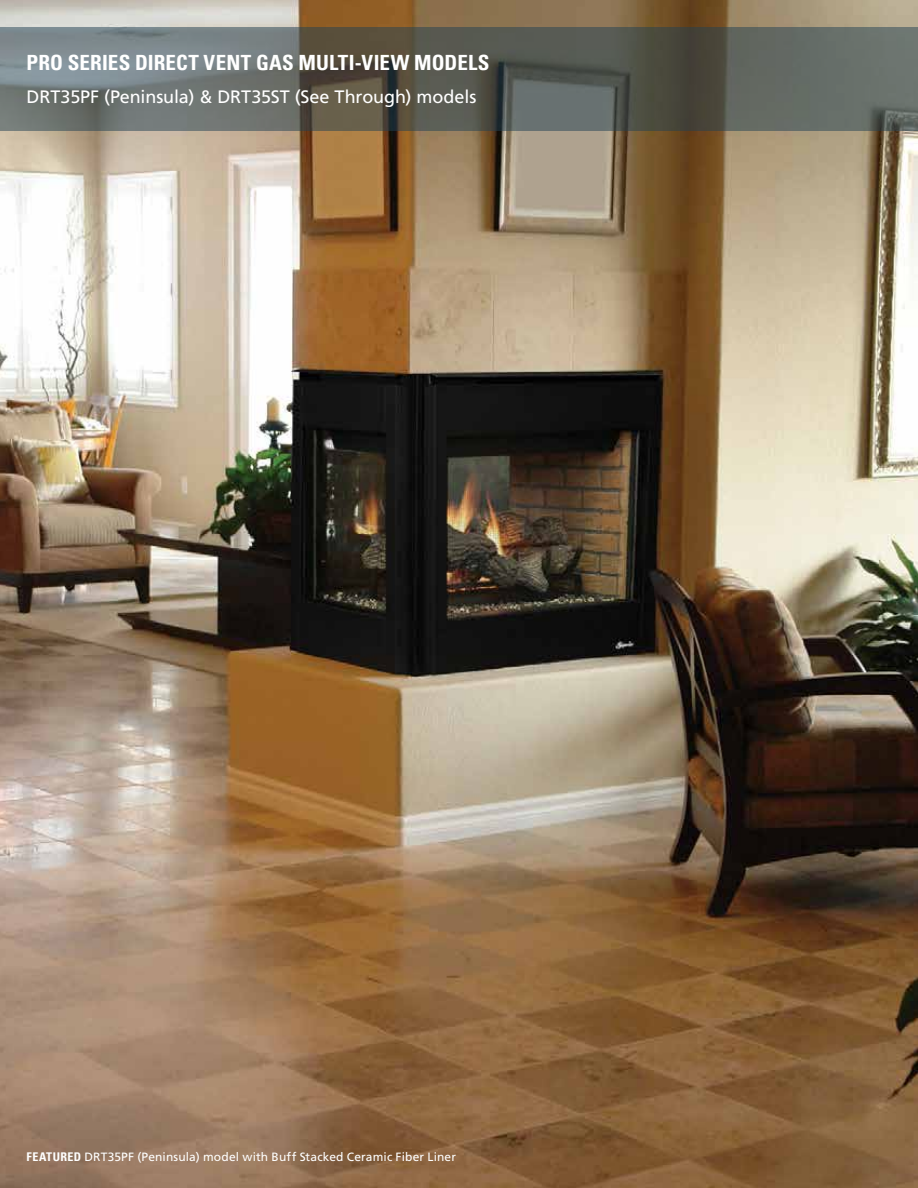
<style>
.page{position:relative;width:918px;height:1188px;background:#fff}
.page>*{position:absolute;margin:0;border:0;box-sizing:border-box;transform-origin:0 0}
.t1{font:21px "Univers Com 67 Bold Cond";letter-spacing:.005em;color:#fff}
.t2{font:18px "Frutiger LT Std";letter-spacing:-.005em;color:#fff}
.t3{font:12px "Frutiger LT Std";letter-spacing:.015em;color:#fff}
.s1{font-family:"Univers Com 67 Bold Cond"}
</style>
<div class="page">
<img style="left:0;top:0;width:918px;height:1188px">
<svg style="left:0;top:27px;width:917px;height:104px;background:#626660"></svg>
<h1 class="t1" style="left:27px;top:49px;width:465px">PRO SERIES DIRECT VENT GAS MULTI-VIEW MODELS</h1>
<h2 class="t2" style="left:27px;top:86px;width:451px">DRT35PF (Peninsula) &amp; DRT35ST (See Through) models</h2>
<p class="t3" style="left:27px;top:1150px;width:431px"><span class="s1">FEATURED</span> DRT35PF (Peninsula) model with Buff Stacked Ceramic Fiber Liner</p>
</div>
